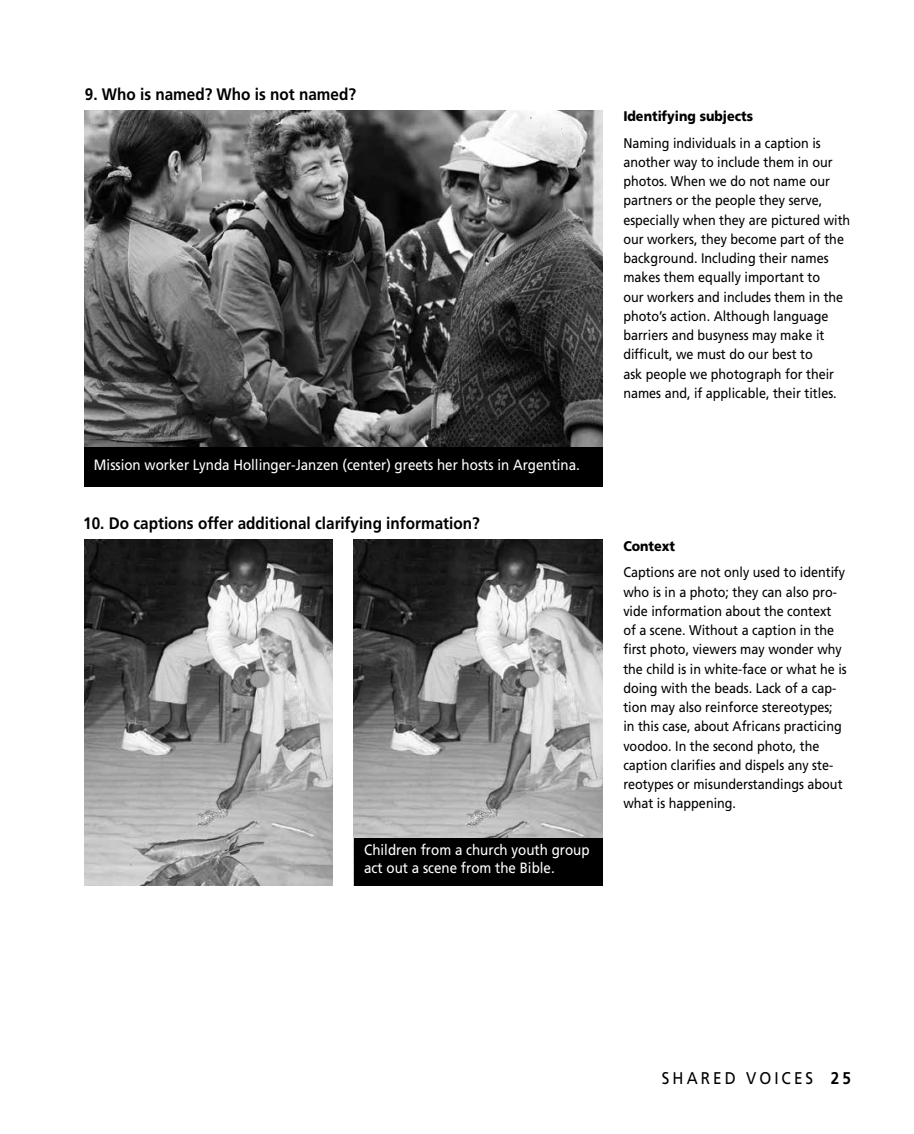
<style>
.page{position:relative;width:914px;height:1134px;background:#fff}
.page>*{position:absolute;margin:0;border:0;box-sizing:border-box;transform-origin:0 0}
.t1{font:16.97px "Frutiger LT Pro";letter-spacing:.2em;color:#000;scale:.9 1}
.t2{font:700 16.62px "Frutiger LT Pro";color:#000;scale:.92 1}
.t3{font:14.88px/17.8px "Frutiger LT Pro";color:#fff;scale:.9 1}
.t4{font:14px/19.2px "Frutiger LT Pro";color:#000;scale:.9 1}
.t5{font:900 14px "Frutiger LT Pro";color:#000;scale:.9 1}
.s1{font-weight:700}
</style>
<div class="page">
<img style="left:84px;top:110px;width:518px;height:338px">
<div style="left:84px;top:448px;width:518px;height:39px;background:#000"></div>
<img style="left:84px;top:539px;width:248px;height:347px">
<img style="left:354px;top:539px;width:248px;height:299px">
<div style="left:354px;top:838px;width:248px;height:48px;background:#000"></div>
<p class="t2" style="left:85px;top:84px;width:296px">9. Who is named? Who is not named?</p>
<p class="t3" style="left:94px;top:456px;width:541px">Mission worker Lynda Hollinger-Janzen (center) greets her hosts in Argentina.</p>
<p class="t2" style="left:83px;top:513px;width:432px">10. Do captions offer additional clarifying information?</p>
<p class="t3" style="left:364px;top:841px;width:252px">Children from a church youth group act out a scene from the Bible.</p>
<p class="t5" style="left:623px;top:108px;width:146px">Identifying subjects</p>
<p class="t4" style="left:623px;top:133px;width:254px">Naming individuals in a caption is another way to include them in our photos. When we do not name our partners or the people they serve, especially when they are pictured with our workers, they become part of the background. Including their names makes them equally important to<br>our workers and includes them in the photo’s action. Although language barriers and busyness may make it difficult, we must do our best to<br>ask people we photograph for their names and, if applicable, their titles.</p>
<p class="t5" style="left:623px;top:538px;width:59px">Context</p>
<p class="t4" style="left:623px;top:563px;width:250px">Captions are not only used to identify who is in a photo; they can also pro&shy;vide information about the context of a scene. Without a caption in the first photo, viewers may wonder why the child is in white-face or what he is doing with the beads. Lack of a cap&shy;tion may also reinforce stereotypes; in this case, about Africans practicing voodoo. In the second photo, the caption clarifies and dispels any ste&shy;reotypes or misunderstandings about what is happening.</p>
<p class="t1" style="left:662px;top:1068px;width:211px">SHARED VOICES <span class="s1">25</span></p>
</div>
